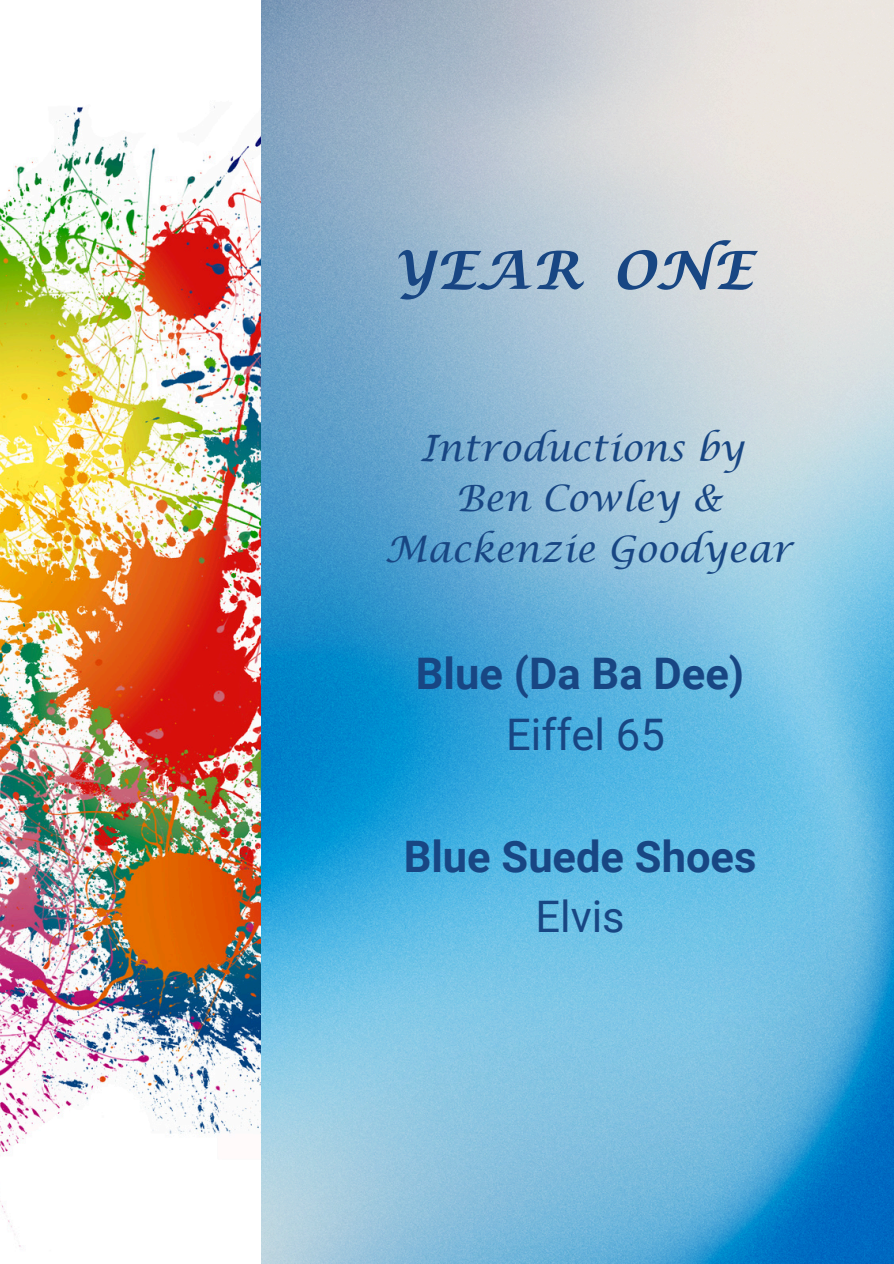
<style>
.page{position:relative;width:894px;height:1264px;background:#fff}
.page>*{position:absolute;margin:0;border:0;box-sizing:border-box;transform-origin:0 0}
.t1{font:700 52.5px "Lucida Calligraphy Std";color:#184683}
.t2{font:700 43.5px/60.8px "Roboto";color:#184683;text-align:center}
.t3{font:36.45px "Lucida Calligraphy";color:#184683}
.s1{font-weight:400}
</style>
<div class="page">
<img style="left:260px;top:0;width:633px;height:1263px">
<img style="left:0;top:106px;width:260px;height:1141px">
<p class="t1" style="left:392px;top:238px;width:362px">YEAR ONE</p>
<h1 class="t3" style="left:420px;top:427px;width:325px">Introductions by</h1>
<p class="t3" style="left:455px;top:477px;width:267px">Ben Cowley &amp;</p>
<p class="t3" style="left:385px;top:528px;width:408px">Mackenzie Goodyear</p>
<p class="t2" style="left:416px;top:644px;width:330px">Blue (Da Ba Dee)<br><span class="s1">Eiffel 65</span></p>
<h2 class="t2" style="left:403px;top:826px;width:354px">Blue Suede Shoes<br><span class="s1">Elvis</span></h2>
</div>
